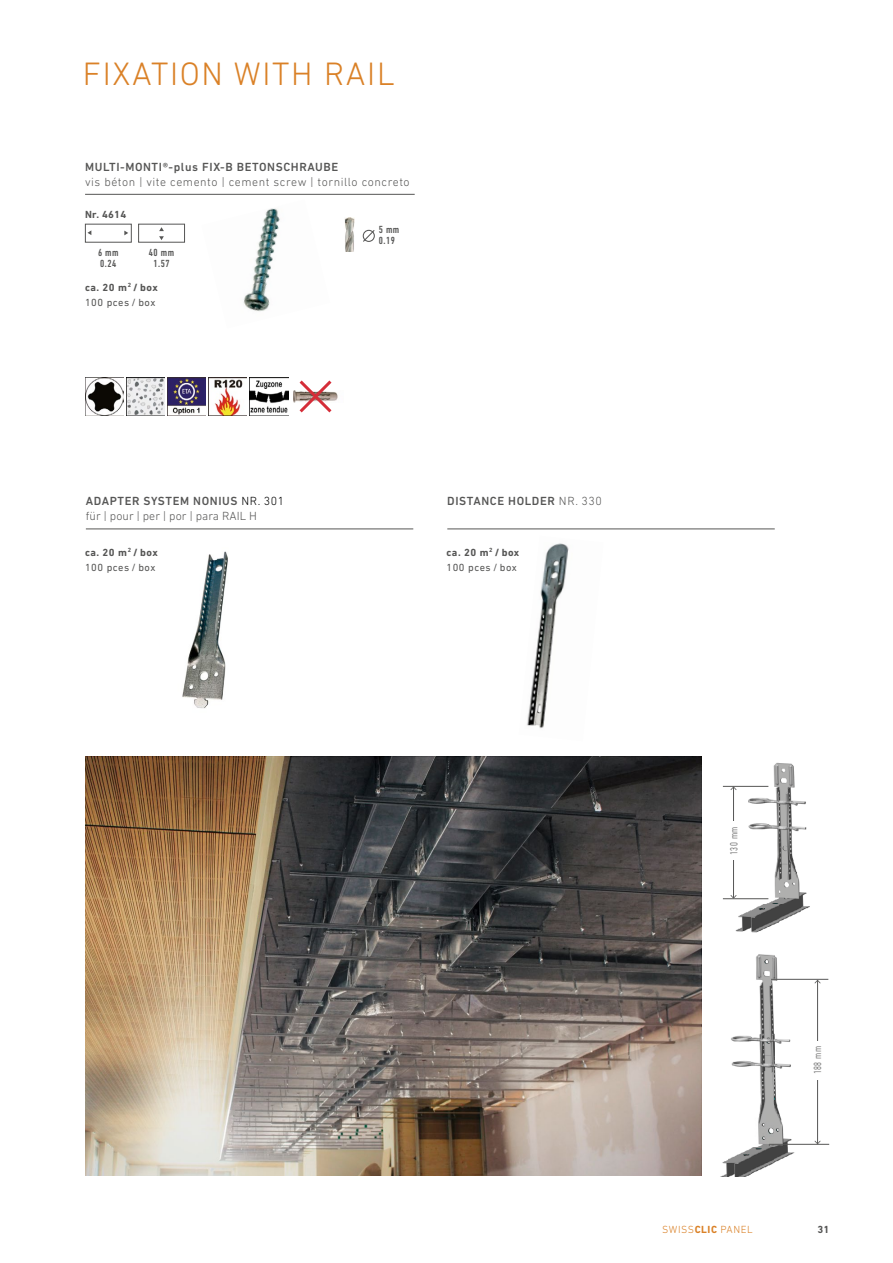
<style>
.page{position:relative;width:893px;height:1263px;background:#fff}
.page>*{position:absolute;margin:0;border:0;box-sizing:border-box;transform-origin:0 0}
.t1{font:300 33px "DIN Next LT Pro";letter-spacing:.05em;color:#da8127}
.t2{font:500 12px "DIN Next LT Pro";letter-spacing:.05em;color:#565655}
.t3{font:300 12px/15px "DIN Next LT Pro";letter-spacing:.005em;color:#565655}
.t4{font:300 12px "DIN Next LT Pro";letter-spacing:.045em;color:#565655}
.t5{font:10.5px/15px "DIN Next LT Pro";letter-spacing:.05em;color:#565655}
.t6{font:500 condensed 10.5px/10.5px "DIN Next LT Pro";letter-spacing:.05em;color:#565655}
.t7{font:300 10.5px "DIN Next LT Pro";letter-spacing:.05em;color:#da8127}
.t8{font:300 condensed 10.5px "DIN Next LT Pro";letter-spacing:.05em;color:#565655}
.t9{font:700 10.5px "DIN Next LT Pro";letter-spacing:.03em;color:#565655}
.s1{font-weight:700}
.s2{font-weight:500}
.s3{color:#000}
.s4{font-weight:300}
</style>
<div class="page">
<hr style="left:86px;top:529px;width:327px;height:1px;background:#565655">
<hr style="left:447px;top:529px;width:328px;height:1px;background:#565655">
<hr style="left:85px;top:194px;width:330px;height:1px;background:#565655">
<div style="left:138px;top:224px;width:47px;height:18px;border:1px solid #565655"></div>
<svg style="left:159px;top:227px;width:5px;height:13px"></svg>
<div style="left:85px;top:224px;width:47px;height:18px;border:1px solid #565655"></div>
<svg style="left:124px;top:231px;width:4px;height:4px"></svg>
<svg style="left:87px;top:230px;width:4px;height:5px"></svg>
<img style="left:344px;top:217px;width:10px;height:35px">
<img style="left:126px;top:377px;width:39px;height:38px">
<img style="left:250px;top:377px;width:38px;height:36px">
<img style="left:85px;top:377px;width:38px;height:39px">
<img style="left:167px;top:377px;width:39px;height:38px">
<img style="left:209px;top:377px;width:38px;height:38px">
<svg style="left:362px;top:229px;width:13px;height:13px"></svg>
<img style="left:294px;top:390px;width:44px;height:12px">
<svg style="left:296px;top:381px;width:39px;height:31px"></svg>
<img style="left:756px;top:954px;width:41px;height:64px">
<img style="left:731px;top:1018px;width:60px;height:64px">
<img style="left:759px;top:1082px;width:21px;height:33px">
<img style="left:720px;top:1115px;width:77px;height:62px">
<hr style="left:771px;top:979px;width:57px;height:1px;background:#565655">
<hr style="left:769px;top:1144px;width:60px;height:1px;background:#565655">
<hr style="left:817px;top:980px;width:1px;height:78px;background:#565655">
<svg style="left:814px;top:980px;width:7px;height:3px"></svg>
<hr style="left:817px;top:1066px;width:1px;height:77px;background:#565655">
<svg style="left:814px;top:1140px;width:7px;height:4px"></svg>
<div style="left:813px;top:1041px;width:8px;height:38px;background:#fff"></div>
<img style="left:85px;top:757px;width:617px;height:419px">
<img style="left:773px;top:762px;width:22px;height:14px">
<img style="left:733px;top:776px;width:74px;height:64px">
<img style="left:775px;top:840px;width:22px;height:32px">
<img style="left:756px;top:872px;width:51px;height:32px">
<img style="left:735px;top:904px;width:75px;height:29px">
<hr style="left:723px;top:786px;width:45px;height:1px;background:#565655">
<hr style="left:723px;top:898px;width:45px;height:1px;background:#565655">
<hr style="left:733px;top:787px;width:1px;height:52px;background:#565655">
<svg style="left:730px;top:786px;width:7px;height:4px"></svg>
<hr style="left:733px;top:846px;width:1px;height:52px;background:#565655">
<svg style="left:730px;top:895px;width:7px;height:4px"></svg>
<div style="left:729px;top:822px;width:8px;height:38px;background:#fff"></div>
<img style="left:243px;top:208px;width:37px;height:104px">
<img style="left:182px;top:551px;width:46px;height:158px">
<img style="left:527px;top:543px;width:42px;height:186px">
<h1 class="t1" style="left:83px;top:55px;width:313px">FIXATION WITH RAIL</h1>
<p class="t2" style="left:85px;top:160px;width:255px">MULTI-MONTI®-plus FIX-B BETONSCHRAUBE</p>
<p class="t4" style="left:85px;top:175px;width:326px">vis béton | vite cemento | cement screw | tornillo concreto</p>
<p class="t9" style="left:85px;top:209px;width:43px">Nr. 4614</p>
<p class="t6" style="left:98px;top:247px;width:22px">6 mm<br>0.24</p>
<p class="t6" style="left:149px;top:247px;width:27px;text-align:center">40 mm<br>1.57</p>
<p class="t5" style="left:85px;top:280px;width:74px"><span class="s1">ca. 20 m</span><sup>2</sup> <span class="s1">/ box<br></span>100 pces / box</p>
<p class="t6" style="left:379px;top:224px;width:22px">5 mm<br>0.19</p>
<p class="t3" style="left:86px;top:493px;width:200px"><span class="s2">ADAPTER SYSTEM NONIUS</span> <span class="s3">NR. 301 </span>für | pour | per | por | para RAIL H</p>
<p class="t2" style="left:447px;top:494px;width:156px">DISTANCE HOLDER <span class="s4">NR. 330</span></p>
<p class="t5" style="left:85px;top:544px;width:74px"><span class="s1">ca. 20 m</span><sup>2</sup> <span class="s1">/ box<br></span>100 pces / box</p>
<p class="t5" style="left:446px;top:544px;width:74px"><span class="s1">ca. 20 m</span><sup>2</sup> <span class="s1">/ box<br></span>100 pces / box</p>
<p class="t8" style="left:728px;top:855px;width:30px;rotate:-90deg">130 mm</p>
<p class="t8" style="left:812px;top:1074px;width:30px;rotate:-90deg">188 mm</p>
<p class="t7" style="left:662px;top:1223px;width:92px">SWISS<span class="s1">CLIC</span> PANEL</p>
<p class="t9" style="left:817px;top:1223px;width:13px">31</p>
</div>
